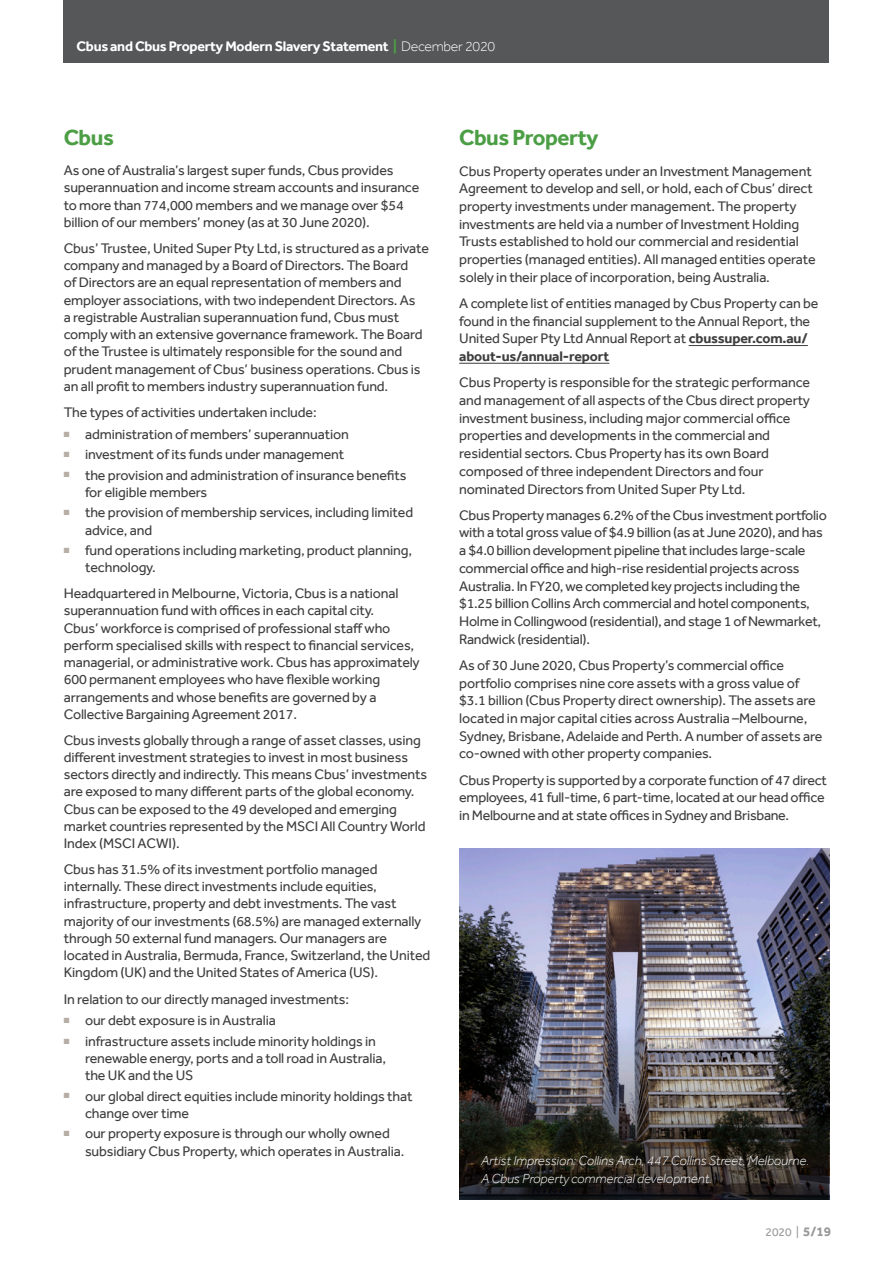
<style>
.page{position:relative;width:893px;height:1263px;background:#fff}
.page>*{position:absolute;margin:0;border:0;box-sizing:border-box;transform-origin:0 0}
.N__Proposal_Heading{font:700 22.5px "Effra";letter-spacing:-.02em;color:#4c9e45}
._2020__Body_Text_9_5{font:14.25px/17.2px "Effra";letter-spacing:-.01em;color:#3e3e3f}
._2020__Body_Text_bef{font:14.25px "Effra";letter-spacing:-.01em;color:#3e3e3f}
.t1{font:700 14.25px "Effra";letter-spacing:-.02em;color:#fff}
.t2{font:italic 300 13.5px/18px "Effra";color:#fff}
.t3{font:12px "Effra";color:#9a9799}
.s1{color:#4c9e45}
.s2{font-weight:300}
.s3{font-weight:700}
.s4{font-weight:700;font-size:13.5px}
</style>
<div class="page">
<div style="left:64px;top:0;width:765px;height:63px;background:#555759"></div>
<hr style="left:689px;top:345px;width:119px;height:1px;background:#3e3e3f">
<hr style="left:459px;top:363px;width:150px;height:1px;background:#3e3e3f">
<img style="left:459px;top:848px;width:370px;height:179px">
<img style="left:459px;top:1027px;width:370px;height:172px">
<div style="left:481px;top:1155px;width:330px;height:33px;background:#231f20;opacity:.75"></div>
<p class="t1" style="left:77px;top:38px;width:420px">Cbus and Cbus Property Modern Slavery Statement <span class="s1">|</span> <span class="s2">December 2020</span></p>
<p class="N__Proposal_Heading" style="left:64px;top:124px;width:52px">Cbus</p>
<p class="_2020__Body_Text_9_5" style="left:64px;top:162px;width:357px">As one of Australia’s largest super funds, Cbus provides superannuation and income stream accounts and insurance to more than 774,000 members and we manage over $54 billion of our members’ money (as at 30 June 2020).</p>
<p class="_2020__Body_Text_9_5" style="left:64px;top:239px;width:367px">Cbus’ Trustee, United Super Pty Ltd, is structured as a private company and managed by a Board of Directors. The Board<br>of Directors are an equal representation of members and employer associations, with two independent Directors. As<br>a registrable Australian superannuation fund, Cbus must comply with an extensive governance framework. The Board of the Trustee is ultimately responsible for the sound and prudent management of Cbus’ business operations. Cbus is an all profit to members industry superannuation fund.</p>
<p class="_2020__Body_Text_bef" style="left:64px;top:404px;width:254px">The types of activities undertaken include:</p>
<p class="_2020__Body_Text_9_5" style="left:64px;top:425px;width:287px"><sup>■</sup> administration of members’ superannuation</p>
<p class="_2020__Body_Text_9_5" style="left:64px;top:446px;width:282px"><sup>■</sup> investment of its funds under management</p>
<p class="_2020__Body_Text_9_5" style="left:85px;top:466px;width:323px;text-indent:-21px"><sup>■</sup> the provision and administration of insurance benefits for eligible members</p>
<p class="_2020__Body_Text_9_5" style="left:85px;top:504px;width:330px;text-indent:-21px"><sup>■</sup> the provision of membership services, including limited advice, and</p>
<p class="_2020__Body_Text_9_5" style="left:85px;top:541px;width:329px;text-indent:-21px"><sup>■</sup> fund operations including marketing, product planning, technology.</p>
<p class="_2020__Body_Text_9_5" style="left:64px;top:584px;width:357px">Headquartered in Melbourne, Victoria, Cbus is a national superannuation fund with offices in each capital city.<br>Cbus’ workforce is comprised of professional staff who perform specialised skills with respect to financial services, managerial, or administrative work. Cbus has approximately 600 permanent employees who have flexible working arrangements and whose benefits are governed by a Collective Bargaining Agreement 2017.</p>
<p class="_2020__Body_Text_9_5" style="left:64px;top:731px;width:365px">Cbus invests globally through a range of asset classes, using different investment strategies to invest in most business sectors directly and indirectly. This means Cbus’ investments are exposed to many different parts of the global economy.<br>Cbus can be exposed to the 49 developed and emerging market countries represented by the MSCI All Country World Index (MSCI ACWI).</p>
<p class="_2020__Body_Text_9_5" style="left:64px;top:860px;width:368px">Cbus has 31.5% of its investment portfolio managed internally. These direct investments include equities, infrastructure, property and debt investments. The vast majority of our investments (68.5%) are managed externally through 50 external fund managers. Our managers are located in Australia, Bermuda, France, Switzerland, the United Kingdom (UK) and the United States of America (US).</p>
<p class="_2020__Body_Text_bef" style="left:64px;top:991px;width:287px">In relation to our directly managed investments:</p>
<p class="_2020__Body_Text_9_5" style="left:64px;top:1012px;width:213px"><sup>■</sup> our debt exposure is in Australia</p>
<p class="_2020__Body_Text_9_5" style="left:85px;top:1032px;width:303px;text-indent:-21px"><sup>■</sup> infrastructure assets include minority holdings in renewable energy, ports and a toll road in Australia, the UK and the US</p>
<p class="_2020__Body_Text_9_5" style="left:85px;top:1087px;width:329px;text-indent:-21px"><sup>■</sup> our global direct equities include minority holdings that change over time</p>
<p class="_2020__Body_Text_9_5" style="left:85px;top:1125px;width:321px;text-indent:-21px"><sup>■</sup> our property exposure is through our wholly owned subsidiary Cbus Property, which operates in Australia.</p>
<p class="N__Proposal_Heading" style="left:459px;top:124px;width:141px">Cbus Property</p>
<p class="_2020__Body_Text_9_5" style="left:459px;top:162px;width:358px;line-height:17.7px">Cbus Property operates under an Investment Management Agreement to develop and sell, or hold, each of Cbus’ direct property investments under management. The property investments are held via a number of Investment Holding Trusts established to hold our commercial and residential properties (managed entities). All managed entities operate solely in their place of incorporation, being Australia.</p>
<p class="_2020__Body_Text_9_5" style="left:459px;top:294px;width:361px;line-height:17.7px">A complete list of entities managed by Cbus Property can be found in the financial supplement to the Annual Report, the United Super Pty Ltd Annual Report at <span class="s3">cbussuper.com.au/ about-us/annual-report</span></p>
<p class="_2020__Body_Text_9_5" style="left:459px;top:374px;width:352px;line-height:17.7px">Cbus Property is responsible for the strategic performance and management of all aspects of the Cbus direct property investment business, including major commercial office properties and developments in the commercial and residential sectors. Cbus Property has its own Board composed of three independent Directors and four nominated Directors from United Super Pty Ltd.</p>
<p class="_2020__Body_Text_9_5" style="left:459px;top:506px;width:369px;line-height:17.7px">Cbus Property manages 6.2% of the Cbus investment portfolio with a total gross value of $4.9 billion (as at June 2020), and has a $4.0 billion development pipeline that includes large-scale commercial office and high-rise residential projects across Australia. In FY20, we completed key projects including the $1.25 billion Collins Arch commercial and hotel components, Holme in Collingwood (residential), and stage 1 of Newmarket, Randwick (residential).</p>
<p class="_2020__Body_Text_9_5" style="left:459px;top:656px;width:365px;line-height:17.7px">As of 30 June 2020, Cbus Property’s commercial office portfolio comprises nine core assets with a gross value of $3.1 billion (Cbus Property direct ownership). The assets are located in major capital cities across Australia –Melbourne, Sydney, Brisbane, Adelaide and Perth. A number of assets are co-owned with other property companies.</p>
<p class="_2020__Body_Text_9_5" style="left:459px;top:771px;width:369px;line-height:17.7px">Cbus Property is supported by a corporate function of 47 direct employees, 41 full-time, 6 part-time, located at our head office in Melbourne and at state offices in Sydney and Brisbane.</p>
<p class="t2" style="left:481px;top:1151px;width:330px">Artist Impression: Collins Arch, 447 Collins Street, Melbourne.<br>A Cbus Property commercial development.</p>
<p class="t3" style="left:765px;top:1224px;width:67px">2020 | <span class="s4">5/19</span></p>
</div>
